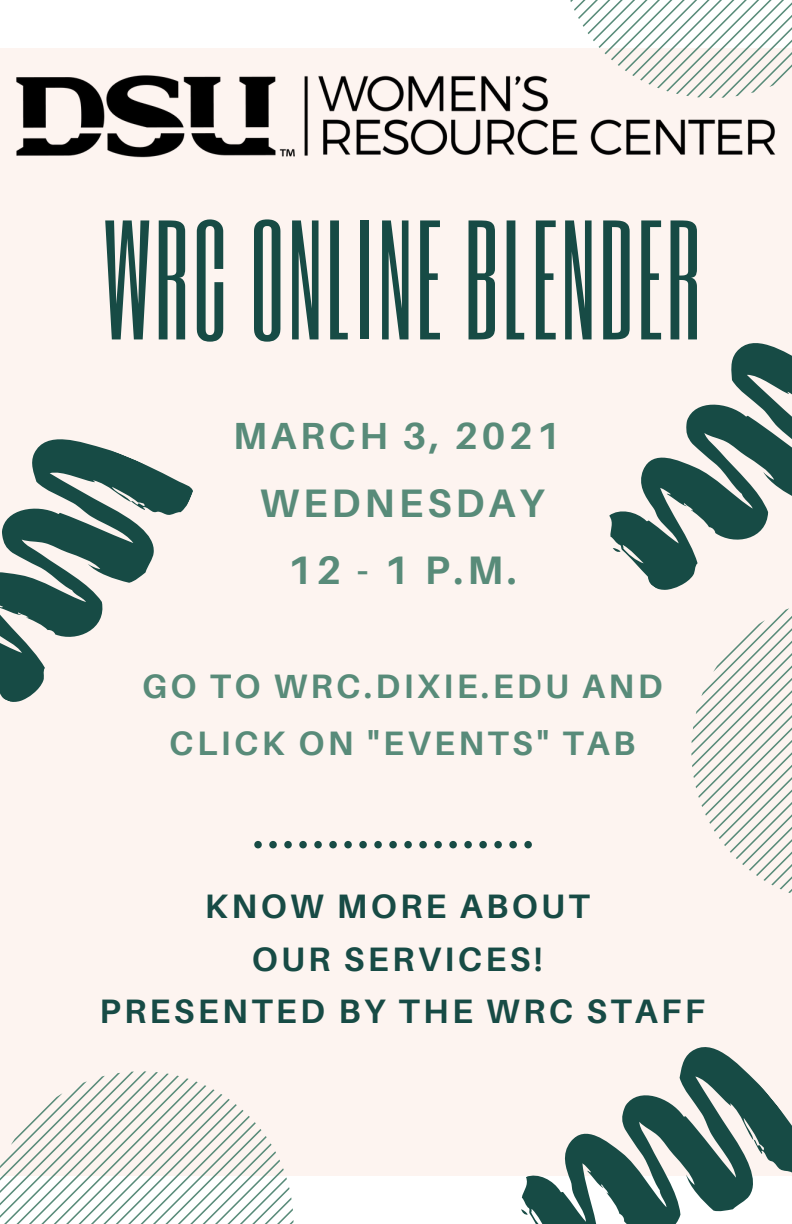
<style>
.page{position:relative;width:792px;height:1224px;background:#fff}
.page>*{position:absolute;margin:0;border:0;box-sizing:border-box;transform-origin:0 0}
.t1{font:141px "Six Caps";letter-spacing:.02em;color:#174b45}
.t2{font:700 39.8px "Aileron";letter-spacing:.1em;color:#588b79}
.t3{font:700 37.8px "Aileron";letter-spacing:.1em;color:#588b79}
.t4{font:700 34px "Aileron";letter-spacing:.1em;color:#174b45}
.t5{font:700 34px "Aileron";letter-spacing:.1em;color:#588b79}
</style>
<div class="page">
<div style="left:0;top:48px;width:792px;height:1128px;background:#fdf4f0"></div>
<svg style="left:570px;top:0;width:222px;height:73px"></svg>
<svg style="left:0;top:1071px;width:293px;height:153px"></svg>
<svg style="left:521px;top:1047px;width:271px;height:177px"></svg>
<svg style="left:609px;top:343px;width:183px;height:247px"></svg>
<svg style="left:0;top:439px;width:193px;height:263px"></svg>
<svg style="left:691px;top:608px;width:101px;height:285px"></svg>
<img style="left:16px;top:63px;width:770px;height:95px">
<svg style="left:254px;top:841px;width:278px;height:7px"></svg>
<p class="t1" style="left:103px;top:184px;width:600px">WRC ONLINE BLENDER</p>
<p class="t3" style="left:233px;top:413px;width:329px">MARCH 3, 2021</p>
<p class="t2" style="left:260px;top:478px;width:286px">WEDNESDAY</p>
<p class="t2" style="left:287px;top:546px;width:231px">12 - 1 P.M.</p>
<p class="t5" style="left:142px;top:665px;width:522px">GO TO WRC.DIXIE.EDU AND</p>
<p class="t5" style="left:169px;top:722px;width:468px">CLICK ON "EVENTS" TAB</p>
<p class="t4" style="left:205px;top:885px;width:386px">KNOW MORE ABOUT</p>
<p class="t4" style="left:252px;top:938px;width:292px">OUR SERVICES!</p>
<p class="t4" style="left:100px;top:990px;width:607px">PRESENTED BY THE WRC STAFF</p>
</div>
